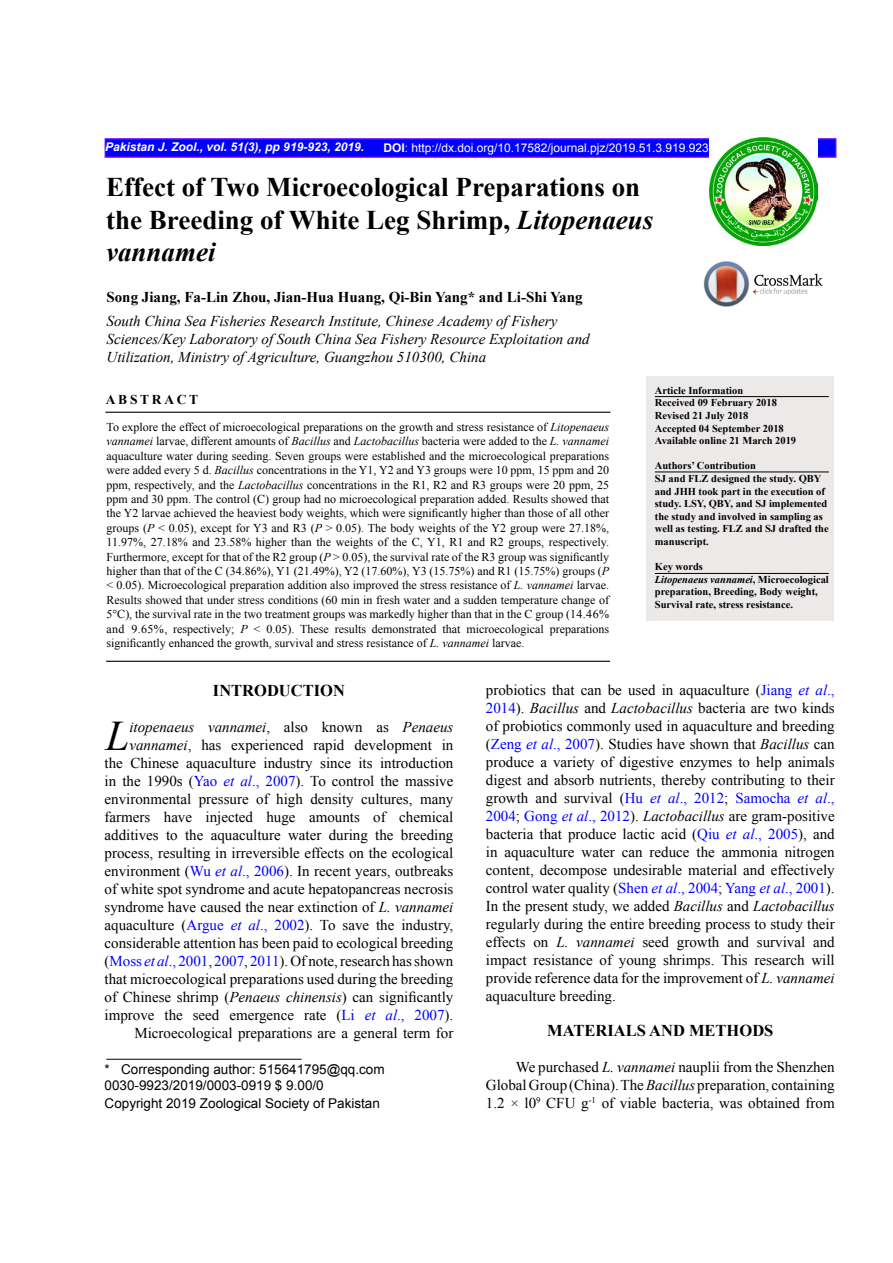
<style>
.page{position:relative;width:893px;height:1263px;background:#fff}
.page>*{position:absolute;margin:0;border:0;box-sizing:border-box;transform-origin:0 0}
.t1{font:italic 42.15px "Times New Roman";color:#000}
.t2{font:700 27px/32.4px "Times New Roman";color:#000}
.t3{font:700 16.5px "Times New Roman";color:#000}
.t4{font:15px/18px "Times New Roman";color:#000;text-align:justify}
.t5{font:italic 15px/18px "Times New Roman";color:#000}
.t6{font:700 15px "Times New Roman";color:#000}
.t7{font:13.5px/16.2px "Arial";color:#000}
.t8{font:700 13.5px "Times New Roman";letter-spacing:.2em;color:#000}
.t9{font:12px/14.4px "Times New Roman";color:#000;text-align:justify}
.t10{font:12px "Arial";color:#fff}
.t11{font:italic 700 12px "Arial";color:#fff}
.t12{font:700 10.5px/12.6px "Times New Roman";color:#000}
.s1{font-weight:700}
.s2{font-style:italic}
.s3{color:#00f}
.s4{font-style:italic;color:#00f}
</style>
<div class="page">
<img style="left:703px;top:261px;width:120px;height:45px">
<div style="left:105px;top:138px;width:731px;height:20px;background:#00f;border:2px solid #60f"></div>
<img style="left:709px;top:138px;width:108px;height:108px">
<div style="left:646px;top:376px;width:187px;height:245px;background:#ece9e9"></div>
<hr style="left:655px;top:472px;width:174px;height:1px;background:#000">
<hr style="left:105px;top:412px;width:505px;height:1px;background:#000">
<hr style="left:106px;top:661px;width:504px;height:1px;background:#000">
<hr style="left:655px;top:396px;width:174px;height:1px;background:#000">
<hr style="left:106px;top:1059px;width:196px;height:1px;background:#000">
<hr style="left:655px;top:573px;width:174px;height:1px;background:#000">
<p class="t11" style="left:105px;top:139px;width:260px">Pakistan J. Zool., vol. 51(3), pp 919-923, 2019.</p>
<p class="t10" style="left:383px;top:140px;width:327px"><span class="s1">DOI</span>: http://dx.doi.org/10.17582/journal.pjz/2019.51.3.919.923</p>
<h2 class="t2" style="left:106px;top:171px;width:549px">Effect of Two Microecological Preparations on the Breeding of White Leg Shrimp, <span class="s2">Litopenaeus vannamei</span></h2>
<p class="t6" style="left:106px;top:286px;width:478px">Song Jiang, Fa-Lin Zhou, Jian-Hua Huang, Qi-Bin Yang* and Li-Shi Yang</p>
<p class="t5" style="left:107px;top:312px;width:485px">South China Sea Fisheries Research Institute, Chinese Academy of Fishery<br>Sciences/Key Laboratory of South China Sea Fishery Resource Exploitation and<br>Utilization, Ministry of Agriculture, Guangzhou 510300, China</p>
<p class="t12" style="left:655px;top:384px;width:143px">Article Information<br>Received 09 February 2018<br>Revised 21 July 2018<br>Accepted 04 September 2018<br>Available online 21 March 2019</p>
<p class="t12" style="left:655px;top:459px;width:175px">Authors’ Contribution<br>SJ and FLZ designed the study. QBY and JHH took part in the execution of study. LSY, QBY, and SJ implemented the study and involved in sampling as well as testing. FLZ and SJ drafted the manuscript.</p>
<p class="t12" style="left:655px;top:560px;width:175px">Key words<br><span class="s2">Litopenaeus vannamei</span>, Microecological preparation, Breeding, Body weight,<br>Survival rate, stress resistance.</p>
<p class="t8" style="left:106px;top:390px;width:94px">ABSTRACT</p>
<p class="t9" style="left:107px;top:420px;width:504px">To explore the effect of microecological preparations on the growth and stress resistance of <span class="s2">Litopenaeus vannamei</span> larvae, different amounts of <span class="s2">Bacillus</span> and <span class="s2">Lactobacillus</span> bacteria were added to the <span class="s2">L. vannamei </span>aquaculture water during seeding. Seven groups were established and the microecological preparations were added every 5 d. <span class="s2">Bacillus</span> concentrations in the Y1, Y2 and Y3 groups were 10 ppm, 15 ppm and 20 ppm, respectively, and the <span class="s2">Lactobacillus</span> concentrations in the R1, R2 and R3 groups were 20 ppm, 25 ppm and 30 ppm. The control (C) group had no microecological preparation added. Results showed that the Y2 larvae achieved the heaviest body weights, which were significantly higher than those of all other groups (<span class="s2">P</span> &lt; 0.05), except for Y3 and R3 (<span class="s2">P</span> &gt; 0.05). The body weights of the Y2 group were 27.18%, 11.97%, 27.18% and 23.58% higher than the weights of the C, Y1, R1 and R2 groups, respectively.<br>Furthermore, except for that of the R2 group (<span class="s2">P</span> &gt; 0.05), the survival rate of the R3 group was significantly higher than that of the C (34.86%), Y1 (21.49%), Y2 (17.60%), Y3 (15.75%) and R1 (15.75%) groups (<span class="s2">P </span>&lt; 0.05). Microecological preparation addition also improved the stress resistance of <span class="s2">L. vannamei</span> larvae.<br>Results showed that under stress conditions (60 min in fresh water and a sudden temperature change of 5°C), the survival rate in the two treatment groups was markedly higher than that in the C group (14.46% and 9.65%, respectively; <span class="s2">P</span> &lt; 0.05). These results demonstrated that microecological preparations significantly enhanced the growth, survival and stress resistance of <span class="s2">L. vannamei</span> larvae.</p>
<p class="t3" style="left:213px;top:679px;width:133px">INTRODUCTION</p>
<h1 class="t1" style="left:106px;top:707px;width:25px">L</h1>
<p class="t4" style="left:486px;top:681px;width:350px">probiotics that can be used in aquaculture (<span class="s3">Jiang</span> <span class="s4">et al</span><span class="s3">., 2014</span>). <span class="s2">Bacillus</span> and <span class="s2">Lactobacillus</span> bacteria are two kinds of probiotics commonly used in aquaculture and breeding (<span class="s3">Zeng</span> <span class="s4">et al</span><span class="s3">., 2007</span>). Studies have shown that <span class="s2">Bacillus</span> can produce a variety of digestive enzymes to help animals digest and absorb nutrients, thereby contributing to their growth and survival (<span class="s3">Hu</span> <span class="s4">et al</span><span class="s3">., 2012</span>; <span class="s3">Samocha</span> <span class="s4">et al</span><span class="s3">., 2004</span>; <span class="s3">Gong</span> <span class="s4">et al</span><span class="s3">., 2012</span>). <span class="s2">Lactobacillus</span> are gram-positive bacteria that produce lactic acid (<span class="s3">Qiu</span> <span class="s4">et al</span><span class="s3">., 2005</span>), and in aquaculture water can reduce the ammonia nitrogen content, decompose undesirable material and effectively control water quality (<span class="s3">Shen</span> <span class="s4">et al</span><span class="s3">., 2004</span>; <span class="s3">Yang</span> <span class="s4">et al</span><span class="s3">., 2001</span>).<br>In the present study, we added <span class="s2">Bacillus</span> and <span class="s2">Lactobacillus </span>regularly during the entire breeding process to study their effects on <span class="s2">L. vannamei</span> seed growth and survival and impact resistance of young shrimps. This research will provide reference data for the improvement of <span class="s2">L. vannamei </span>aquaculture breeding.</p>
<p class="t3" style="left:547px;top:1019px;width:228px">MATERIALS AND METHODS</p>
<p class="t4" style="left:486px;top:1057px;width:350px;text-indent:30px">We purchased <span class="s2">L. vannamei</span> nauplii from the Shenzhen Global Group (China). The <span class="s2">Bacillus</span> preparation, containing 1.2 × l0<sup>9</sup> CFU g<sup>-1</sup> of viable bacteria, was obtained from</p>
<p class="t4" style="left:105px;top:717px;width:350px;text-align:right"><span class="s2">itopenaeus vannamei</span>, also known as <span class="s2">Penaeus vannamei</span>, has experienced rapid development in<br>the Chinese aquaculture industry since its introduction in the 1990s (<span class="s3">Yao</span> <span class="s4">et al</span><span class="s3">., 2007</span>). To control the massive environmental pressure of high density cultures, many farmers have injected huge amounts of chemical additives to the aquaculture water during the breeding process, resulting in irreversible effects on the ecological environment (<span class="s3">Wu</span> <span class="s4">et al</span><span class="s3">., 2006</span>). In recent years, outbreaks of white spot syndrome and acute hepatopancreas necrosis syndrome have caused the near extinction of <span class="s2">L. vannamei </span>aquaculture (<span class="s3">Argue</span> <span class="s4">et al</span><span class="s3">., 2002</span>). To save the industry, considerable attention has been paid to ecological breeding (<span class="s3">Moss</span> <span class="s4">et al</span><span class="s3">., 2001</span>, <span class="s3">2007</span>, <span class="s3">2011</span>). Of note, research has shown that microecological preparations used during the breeding of Chinese shrimp (<span class="s2">Penaeus chinensis</span>) can significantly improve the seed emergence rate (<span class="s3">Li</span> <span class="s4">et al</span><span class="s3">., 2007</span>).<br>Microecological preparations are a general term for</p>
<p class="t7" style="left:105px;top:1061px;width:282px">* Corresponding author: 515641795@qq.com<br>0030-9923/2019/0003-0919 $ 9.00/0</p>
<p class="t7" style="left:105px;top:1095px;width:277px">Copyright 2019 Zoological Society of Pakistan</p>
</div>
